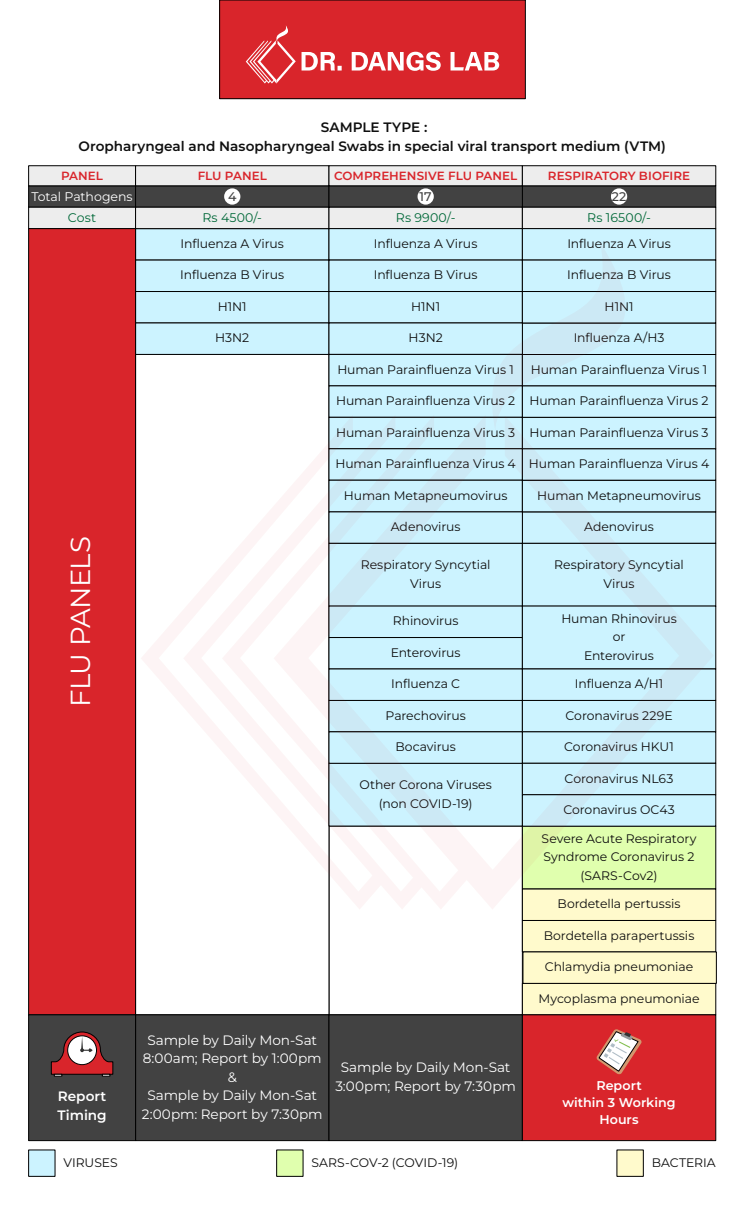
<style>
.page{position:relative;width:745px;height:1208px;background:#fff}
.page>*{position:absolute;margin:0;border:0;box-sizing:border-box;transform-origin:0 0}
.t1{font:27.5px "Montserrat";letter-spacing:-.03em;color:#fff}
.t2{font:13.62px/18.6px "Montserrat";letter-spacing:-.005em;color:#fff;text-align:center}
.t3{font:600 13.62px/18.6px "Montserrat";color:#0f0f0f;text-align:center}
.t4{font:600 13.62px/18.6px "Montserrat";color:#fff}
.t5{font:600 12.62px/17.2px "Montserrat";color:#fff;text-align:center}
.t6{font:12.5px "Montserrat";letter-spacing:.01em;color:#006838}
.t7{font:12.5px "Montserrat";letter-spacing:-.005em;color:#fff}
.t8{font:500 12.5px "Montserrat";color:#424242}
.t9{font:12.38px/18.6px "Montserrat";letter-spacing:-.005em;color:#0f0f0f;text-align:center}
.t10{font:600 11.88px "Montserrat";letter-spacing:.005em;color:#d9252b}
</style>
<div class="page">
<div style="left:219px;top:0;width:306px;height:99px;background:#d9252b"></div>
<div style="left:219px;top:0;width:306px;height:99px;border:1px solid #000"></div>
<svg style="left:245px;top:25px;width:50px;height:58px"></svg>
<svg style="left:301px;top:52px;width:198px;height:19px"></svg>
<div style="left:28px;top:185px;width:108px;height:23px;background:#424242;border:1px solid #000"></div>
<div style="left:521px;top:185px;width:194px;height:23px;background:#424242;border:1px solid #000"></div>
<div style="left:135px;top:185px;width:194px;height:23px;background:#424242;border:1px solid #000"></div>
<div style="left:224px;top:188px;width:16px;height:17px;background:#fff;border-radius:50%"></div>
<div style="left:328px;top:185px;width:194px;height:23px;background:#424242;border:1px solid #000"></div>
<div style="left:417px;top:188px;width:16px;height:17px;background:#fff;border-radius:50%"></div>
<div style="left:610px;top:188px;width:16px;height:17px;background:#fff;border-radius:50%"></div>
<div style="left:135px;top:228px;width:194px;height:32px;background:#ccf3ff"></div>
<div style="left:135px;top:259px;width:194px;height:33px;background:#ccf3ff"></div>
<div style="left:135px;top:291px;width:194px;height:32px;background:#ccf3ff;border:1px solid #000"></div>
<div style="left:135px;top:322px;width:194px;height:33px;background:#ccf3ff;border:1px solid #000"></div>
<div style="left:28px;top:165px;width:108px;height:21px;background:#ededed;border:1px solid #000"></div>
<div style="left:28px;top:207px;width:108px;height:22px;background:#ededed;border:1px solid #000"></div>
<div style="left:135px;top:207px;width:194px;height:22px;background:#ededed;border:1px solid #000"></div>
<div style="left:135px;top:165px;width:194px;height:21px;background:#ededed;border:1px solid #000"></div>
<div style="left:328px;top:165px;width:194px;height:21px;background:#ededed;border:1px solid #000"></div>
<div style="left:328px;top:207px;width:194px;height:22px;background:#ededed;border:1px solid #000"></div>
<div style="left:521px;top:207px;width:194px;height:22px;background:#ededed;border:1px solid #000"></div>
<div style="left:521px;top:165px;width:194px;height:21px;background:#ededed;border:1px solid #000"></div>
<div style="left:521px;top:322px;width:194px;height:33px;background:#ccf3ff;border:1px solid #000"></div>
<div style="left:28px;top:228px;width:108px;height:785px;background:#d9252b"></div>
<div style="left:328px;top:228px;width:194px;height:32px;background:#ccf3ff;border:1px solid #000"></div>
<div style="left:328px;top:259px;width:194px;height:33px;background:#ccf3ff"></div>
<div style="left:328px;top:291px;width:194px;height:32px;background:#ccf3ff;border:1px solid #000"></div>
<div style="left:328px;top:322px;width:194px;height:33px;background:#ccf3ff;border:1px solid #000"></div>
<div style="left:328px;top:354px;width:194px;height:32px;background:#ccf3ff;border:1px solid #000"></div>
<div style="left:328px;top:385px;width:194px;height:32px;background:#ccf3ff;border:1px solid #000"></div>
<div style="left:521px;top:228px;width:194px;height:32px;background:#ccf3ff;border:1px solid #000"></div>
<div style="left:521px;top:259px;width:194px;height:33px;background:#ccf3ff"></div>
<div style="left:521px;top:291px;width:194px;height:32px;background:#ccf3ff;border:1px solid #000"></div>
<div style="left:521px;top:354px;width:194px;height:32px;background:#ccf3ff;border:1px solid #000"></div>
<div style="left:521px;top:385px;width:194px;height:33px;background:#ccf3ff;border:1px solid #000"></div>
<div style="left:521px;top:888px;width:194px;height:32px;background:#fffacc"></div>
<div style="left:521px;top:919px;width:194px;height:33px;background:#fffacc;border:1px solid #000"></div>
<div style="left:521px;top:982px;width:194px;height:33px;background:#fffacc;border:1px solid #000"></div>
<div style="left:522px;top:951px;width:194px;height:32px;background:#fffacc;border:1px solid #000"></div>
<svg style="left:489px;top:242px;width:137px;height:173px"></svg>
<svg style="left:472px;top:415px;width:241px;height:494px;background:#caeaeb"></svg>
<svg style="left:426px;top:415px;width:46px;height:493px;fill:#ccf3ff"></svg>
<svg style="left:385px;top:415px;width:41px;height:493px;fill:#ccf3ff"></svg>
<svg style="left:142px;top:415px;width:243px;height:494px"></svg>
<svg style="left:28px;top:1013px;width:688px;height:128px;background:#6d3c3d"></svg>
<div style="left:28px;top:1149px;width:27px;height:27px;background:#ccf3ff"></div>
<div style="left:276px;top:1149px;width:27px;height:27px;background:#e0ffae"></div>
<div style="left:616px;top:1149px;width:27px;height:27px;background:#fffacc"></div>
<p class="t3" style="left:79px;top:118px;width:588px">SAMPLE TYPE :<br>Oropharyngeal and Nasopharyngeal Swabs in special viral transport medium (VTM)</p>
<p class="t10" style="left:197px;top:167px;width:70px">FLU PANEL</p>
<p class="t8" style="left:228px;top:188px;width:10px">4</p>
<p class="t6" style="left:202px;top:209px;width:61px">Rs 4500/-</p>
<p class="t10" style="left:334px;top:167px;width:185px">COMPREHENSIVE FLU PANEL</p>
<p class="t8" style="left:419px;top:188px;width:14px">17</p>
<p class="t6" style="left:395px;top:209px;width:61px">Rs 9900/-</p>
<p class="t10" style="left:547px;top:167px;width:144px">RESPIRATORY BIOFIRE</p>
<p class="t8" style="left:611px;top:188px;width:16px">22</p>
<p class="t6" style="left:587px;top:209px;width:65px">Rs 16500/-</p>
<p class="t10" style="left:61px;top:167px;width:43px">PANEL</p>
<p class="t7" style="left:32px;top:188px;width:102px">Total Pathogens</p>
<p class="t6" style="left:68px;top:209px;width:30px">Cost</p>
<p class="t9" style="left:180px;top:233px;width:105px">Influenza A Virus</p>
<p class="t9" style="left:180px;top:265px;width:105px">Influenza B Virus</p>
<p class="t9" style="left:218px;top:297px;width:30px">H1N1</p>
<p class="t9" style="left:215px;top:328px;width:36px">H3N2</p>
<p class="t9" style="left:573px;top:328px;width:92px">Influenza A/H3</p>
<p class="t9" style="left:374px;top:233px;width:105px">Influenza A Virus</p>
<p class="t9" style="left:373px;top:265px;width:105px">Influenza B Virus</p>
<p class="t9" style="left:411px;top:297px;width:30px">H1N1</p>
<p class="t9" style="left:408px;top:328px;width:36px">H3N2</p>
<p class="t9" style="left:567px;top:233px;width:105px">Influenza A Virus</p>
<p class="t9" style="left:566px;top:265px;width:105px">Influenza B Virus</p>
<p class="t9" style="left:604px;top:297px;width:30px">H1N1</p>
<h1 class="t1" style="left:62px;top:707px;width:172px;rotate:-90deg">FLU PANELS</h1>
<p class="t9" style="left:337px;top:360px;width:178px">Human Parainfluenza Virus 1</p>
<p class="t9" style="left:530px;top:360px;width:178px">Human Parainfluenza Virus 1</p>
<p class="t9" style="left:529px;top:391px;width:180px">Human Parainfluenza Virus 2</p>
<p class="t9" style="left:529px;top:422px;width:180px">Human Parainfluenza Virus 3</p>
<p class="t9" style="left:528px;top:454px;width:182px">Human Parainfluenza Virus 4</p>
<p class="t9" style="left:537px;top:485px;width:165px">Human Metapneumovirus</p>
<p class="t9" style="left:336px;top:391px;width:180px">Human Parainfluenza Virus 2</p>
<p class="t9" style="left:336px;top:422px;width:180px">Human Parainfluenza Virus 3</p>
<p class="t9" style="left:335px;top:454px;width:182px">Human Parainfluenza Virus 4</p>
<p class="t9" style="left:344px;top:485px;width:165px">Human Metapneumovirus</p>
<p class="t9" style="left:390px;top:517px;width:71px">Adenovirus</p>
<p class="t9" style="left:583px;top:517px;width:71px">Adenovirus</p>
<p class="t9" style="left:360px;top:555px;width:131px">Respiratory Syncytial<br>Virus</p>
<p class="t9" style="left:392px;top:611px;width:67px">Rhinovirus</p>
<p class="t9" style="left:390px;top:642px;width:71px">Enterovirus</p>
<p class="t9" style="left:391px;top:674px;width:70px">Influenza C</p>
<p class="t9" style="left:385px;top:705px;width:82px">Parechovirus</p>
<p class="t9" style="left:395px;top:737px;width:62px">Bocavirus</p>
<p class="t9" style="left:359px;top:774px;width:134px">Other Corona Viruses (non COVID-19)</p>
<p class="t9" style="left:554px;top:555px;width:131px">Respiratory Syncytial<br>Virus</p>
<p class="t9" style="left:561px;top:608px;width:117px">Human Rhinovirus or<br>Enterovirus</p>
<p class="t9" style="left:574px;top:674px;width:90px">Influenza A/H1</p>
<p class="t9" style="left:565px;top:705px;width:109px">Coronavirus 229E</p>
<p class="t9" style="left:563px;top:737px;width:111px">Coronavirus HKU1</p>
<p class="t9" style="left:564px;top:768px;width:110px">Coronavirus NL63</p>
<p class="t9" style="left:563px;top:800px;width:113px">Coronavirus OC43</p>
<p class="t9" style="left:541px;top:828px;width:156px">Severe Acute Respiratory<br>Syndrome Coronavirus 2 (SARS-Cov2)</p>
<p class="t9" style="left:557px;top:894px;width:124px">Bordetella pertussis</p>
<p class="t9" style="left:543px;top:925px;width:152px">Bordetella parapertussis</p>
<p class="t9" style="left:544px;top:957px;width:150px">Chlamydia pneumoniae</p>
<p class="t9" style="left:538px;top:988px;width:162px">Mycoplasma pneumoniae</p>
<p class="t2" style="left:142px;top:1029px;width:182px">Sample by Daily Mon-Sat<br>8:00am; Report by 1:00pm &amp;<br>Sample by Daily Mon-Sat<br>2:00pm: Report by 7:30pm</p>
<p class="t2" style="left:335px;top:1057px;width:182px">Sample by Daily Mon-Sat<br>3:00pm; Report by 7:30pm</p>
<p class="t4" style="left:57px;top:1086px;width:51px">Report<br>Timing</p>
<p class="t5" style="left:562px;top:1075px;width:114px">Report<br>within 3 Working<br>Hours</p>
<p class="t9" style="left:63px;top:1152px;width:56px">VIRUSES</p>
<p class="t9" style="left:311px;top:1152px;width:148px">SARS-COV-2 (COVID-19)</p>
<p class="t9" style="left:651px;top:1152px;width:65px">BACTERIA</p>
</div>
